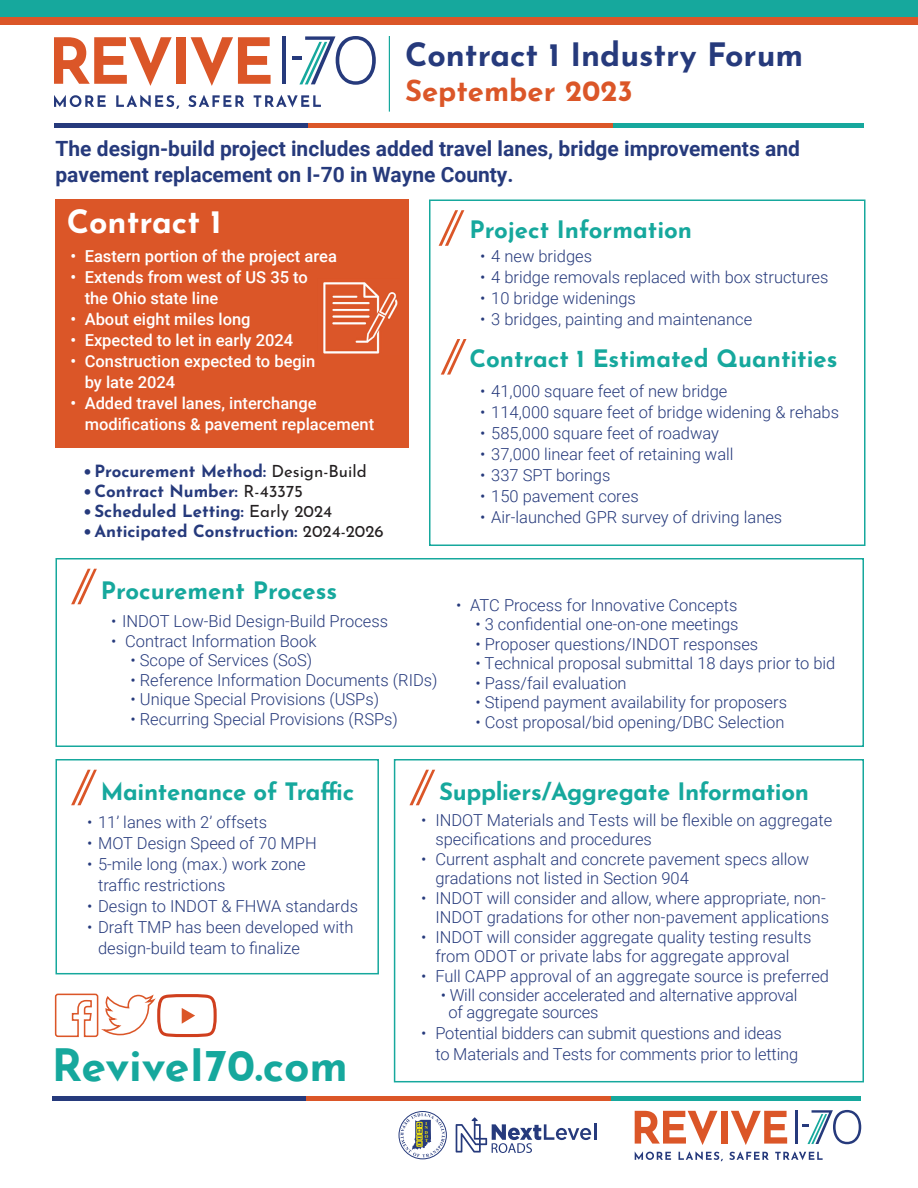
<style>
.page{position:relative;width:918px;height:1188px;background:#fff}
.page>*{position:absolute;margin:0;border:0;box-sizing:border-box;transform-origin:0 0}
.t1{font:700 44.55px "Josefin Sans";color:#16a89d}
.t2{font:700 32.25px "Josefin Sans";color:#263a7c}
.t3{font:700 32.25px "Josefin Sans";color:#fff}
.t4{font:700 29.25px "Josefin Sans";color:#db5628}
.t5{font:700 24px "Josefin Sans";color:#16a89d}
.t6{font:700 21px/25.5px "Roboto";color:#263a7c}
.t7{font:700 16.8px "Josefin Sans";color:#263a7c}
.t8{font:300 16.5px/19.5px "Roboto";color:#263a7c}
.t9{font:500 16.5px/21px "Roboto";color:#fff}
.t10{font:700 4.5px/4.3px "Times New Roman";color:#ffee01}
.s1{font-weight:400;color:#231f20}
</style>
<div class="page">
<div style="left:56px;top:200px;width:354px;height:248px;background:#db5628"></div>
<div style="left:429px;top:200px;width:437px;height:346px;border:2px solid #16a89d"></div>
<hr style="left:613px;top:124px;width:251px;height:4px;background:#16a89d">
<hr style="left:307px;top:124px;width:306px;height:4px;background:#db5628">
<hr style="left:54px;top:124px;width:254px;height:4px;background:#263a7c">
<hr style="left:389px;top:36px;width:1px;height:76px;background:#16a89d">
<div style="left:0;top:0;width:918px;height:21px;background:#16a89d"></div>
<div style="left:0;top:17px;width:918px;height:7px;background:#db5628"></div>
<svg style="left:54px;top:37px;width:118px;height:49px"></svg>
<div style="left:177px;top:37px;width:9px;height:47px;background:#db5628"></div>
<svg style="left:191px;top:37px;width:80px;height:49px"></svg>
<hr style="left:282px;top:36px;width:4px;height:48px;background:#263a7c">
<svg style="left:292px;top:36px;width:84px;height:49px"></svg>
<svg style="left:54px;top:95px;width:52px;height:12px"></svg>
<svg style="left:116px;top:95px;width:63px;height:14px"></svg>
<svg style="left:188px;top:95px;width:56px;height:12px"></svg>
<svg style="left:254px;top:95px;width:67px;height:12px"></svg>
<svg style="left:441px;top:339px;width:25px;height:36px"></svg>
<svg style="left:439px;top:210px;width:25px;height:36px"></svg>
<svg style="left:71px;top:569px;width:26px;height:35px"></svg>
<div style="left:56px;top:558px;width:808px;height:189px;border:2px solid #16a89d"></div>
<svg style="left:71px;top:770px;width:26px;height:35px"></svg>
<div style="left:56px;top:759px;width:323px;height:215px;border:2px solid #16a89d"></div>
<svg style="left:409px;top:770px;width:26px;height:35px"></svg>
<div style="left:394px;top:759px;width:470px;height:323px;border:2px solid #16a89d"></div>
<img style="left:323px;top:282px;width:75px;height:72px">
<div style="left:397px;top:1110px;width:51px;height:50px;border:2px solid #fff;border-radius:50%"></div>
<svg style="left:456px;top:1117px;width:140px;height:36px"></svg>
<div style="left:399px;top:1111px;width:48px;height:48px;border:1px solid #263a7c;border-radius:50%"></div>
<svg style="left:400px;top:1113px;width:45px;height:44px"></svg>
<svg style="left:635px;top:1111px;width:83px;height:34px"></svg>
<div style="left:721px;top:1111px;width:6px;height:33px;background:#db5628"></div>
<svg style="left:731px;top:1111px;width:56px;height:34px"></svg>
<hr style="left:795px;top:1110px;width:3px;height:34px;background:#263a7c">
<svg style="left:802px;top:1110px;width:59px;height:34px"></svg>
<svg style="left:635px;top:1151px;width:36px;height:9px"></svg>
<svg style="left:679px;top:1151px;width:44px;height:10px"></svg>
<svg style="left:729px;top:1151px;width:40px;height:9px"></svg>
<svg style="left:775px;top:1151px;width:48px;height:9px"></svg>
<hr style="left:611px;top:1096px;width:250px;height:4px;background:#16a89d">
<hr style="left:305px;top:1096px;width:306px;height:4px;background:#db5628">
<hr style="left:52px;top:1096px;width:254px;height:4px;background:#263a7c">
<svg style="left:54px;top:993px;width:163px;height:45px"></svg>
<p class="t2" style="left:405px;top:26px;width:400px">Contract 1 Industry Forum</p>
<p class="t4" style="left:405px;top:65px;width:230px">September 2023</p>
<p class="t6" style="left:56px;top:135px;width:746px">The design-build project includes added travel lanes, bridge improvements and pavement replacement on I-70 in Wayne County.</p>
<p class="t3" style="left:67px;top:193px;width:156px">Contract 1</p>
<p class="t5" style="left:470px;top:208px;width:224px">Project Information</p>
<p class="t9" style="left:70px;top:245px;width:268px">• Eastern portion of the project area</p>
<p class="t9" style="left:85px;top:266px;width:225px;text-indent:-14px">• Extends from west of US 35 to the Ohio state line</p>
<p class="t9" style="left:70px;top:308px;width:182px">• About eight miles long</p>
<p class="t9" style="left:70px;top:329px;width:224px">• Expected to let in early 2024</p>
<p class="t9" style="left:85px;top:350px;width:232px;text-indent:-14px">• Construction expected to begin by late 2024</p>
<p class="t9" style="left:85px;top:392px;width:291px;text-indent:-14px">• Added travel lanes, interchange modifications &amp; pavement replacement</p>
<p class="t8" style="left:480px;top:246px;width:113px">• 4 new bridges</p>
<p class="t8" style="left:480px;top:267px;width:350px">• 4 bridge removals replaced with box structures</p>
<p class="t8" style="left:480px;top:288px;width:157px">• 10 bridge widenings</p>
<p class="t8" style="left:480px;top:309px;width:274px">• 3 bridges, painting and maintenance</p>
<p class="t5" style="left:470px;top:337px;width:370px">Contract 1 Estimated Quantities</p>
<p class="t8" style="left:480px;top:381px;width:249px">• 41,000 square feet of new bridge</p>
<p class="t8" style="left:480px;top:402px;width:360px">• 114,000 square feet of bridge widening &amp; rehabs</p>
<p class="t8" style="left:480px;top:423px;width:240px">• 585,000 square feet of roadway</p>
<p class="t8" style="left:480px;top:444px;width:255px">• 37,000 linear feet of retaining wall</p>
<p class="t8" style="left:480px;top:465px;width:132px">• 337 SPT borings</p>
<p class="t8" style="left:480px;top:486px;width:160px">• 150 pavement cores</p>
<p class="t8" style="left:480px;top:507px;width:304px">• Air-launched GPR survey of driving lanes</p>
<p class="t7" style="left:83px;top:456px;width:285px">• Procurement Method: <span class="s1">Design-Build</span></p>
<p class="t7" style="left:83px;top:476px;width:221px">• Contract Number: <span class="s1">R-43375</span></p>
<p class="t7" style="left:83px;top:496px;width:250px">• Scheduled Letting: <span class="s1">Early 2024</span></p>
<p class="t7" style="left:83px;top:517px;width:302px">• Anticipated Construction: <span class="s1">2024-2026</span></p>
<p class="t5" style="left:101px;top:569px;width:238px">Procurement Process</p>
<p class="t8" style="left:111px;top:611px;width:279px">• INDOT Low-Bid Design-Build Process</p>
<p class="t8" style="left:111px;top:630px;width:207px">• Contract Information Book</p>
<p class="t8" style="left:130px;top:650px;width:183px">• Scope of Services (SoS)</p>
<p class="t8" style="left:130px;top:669px;width:309px">• Reference Information Documents (RIDs)</p>
<p class="t8" style="left:130px;top:689px;width:250px">• Unique Special Provisions (USPs)</p>
<p class="t8" style="left:130px;top:708px;width:269px">• Recurring Special Provisions (RSPs)</p>
<p class="t8" style="left:456px;top:594px;width:283px">• ATC Process for Innovative Concepts</p>
<p class="t8" style="left:475px;top:614px;width:265px">• 3 confidential one-on-one meetings</p>
<p class="t8" style="left:475px;top:633px;width:284px">• Proposer questions/INDOT responses</p>
<p class="t8" style="left:475px;top:653px;width:361px">• Technical proposal submittal 18 days prior to bid</p>
<p class="t8" style="left:475px;top:672px;width:153px">• Pass/fail evaluation</p>
<p class="t8" style="left:475px;top:692px;width:313px">• Stipend payment availability for proposers</p>
<p class="t8" style="left:475px;top:711px;width:310px">• Cost proposal/bid opening/DBC Selection</p>
<p class="t5" style="left:101px;top:770px;width:255px">Maintenance of Traffic</p>
<p class="t5" style="left:439px;top:770px;width:371px">Suppliers/Aggregate Information</p>
<p class="t8" style="left:87px;top:812px;width:182px">• 11’ lanes with 2’ offsets</p>
<p class="t8" style="left:87px;top:833px;width:231px">• MOT Design Speed of 70 MPH</p>
<p class="t8" style="left:98px;top:853px;width:209px;line-height:21px;text-indent:-11px">• 5-mile long (max.) work zone traffic restrictions</p>
<p class="t8" style="left:87px;top:896px;width:272px">• Design to INDOT &amp; FHWA standards</p>
<p class="t8" style="left:98px;top:916px;width:257px;line-height:21px;text-indent:-11px">• Draft TMP has been developed with design-build team to finalize</p>
<p class="t1" style="left:52px;top:1026px;width:298px">ReviveI70.com</p>
<p class="t8" style="left:435px;top:810px;width:398px;text-indent:-14px">• INDOT Materials and Tests will be flexible on aggregate specifications and procedures</p>
<p class="t8" style="left:435px;top:849px;width:375px;text-indent:-14px">• Current asphalt and concrete pavement specs allow gradations not listed in Section 904</p>
<p class="t8" style="left:421px;top:888px;width:409px;text-align:right">• INDOT will consider and allow, where appropriate, non-<br>INDOT gradations for other non-pavement applications</p>
<p class="t8" style="left:421px;top:927px;width:392px;text-align:center">• INDOT will consider aggregate quality testing results from ODOT or private labs for aggregate approval</p>
<p class="t8" style="left:421px;top:966px;width:409px">• Full CAPP approval of an aggregate source is preferred</p>
<p class="t8" style="left:448px;top:987px;width:351px;line-height:16.5px;text-indent:-8px">• Will consider accelerated and alternative approval of aggregate sources</p>
<p class="t8" style="left:435px;top:1022px;width:364px;line-height:21px;text-indent:-14px">• Potential bidders can submit questions and ideas to Materials and Tests for comments prior to letting</p>
<p class="t10" style="left:425px;top:1121px;width:5px">I<br>N<br>D<br>O<br>T</p>
</div>
